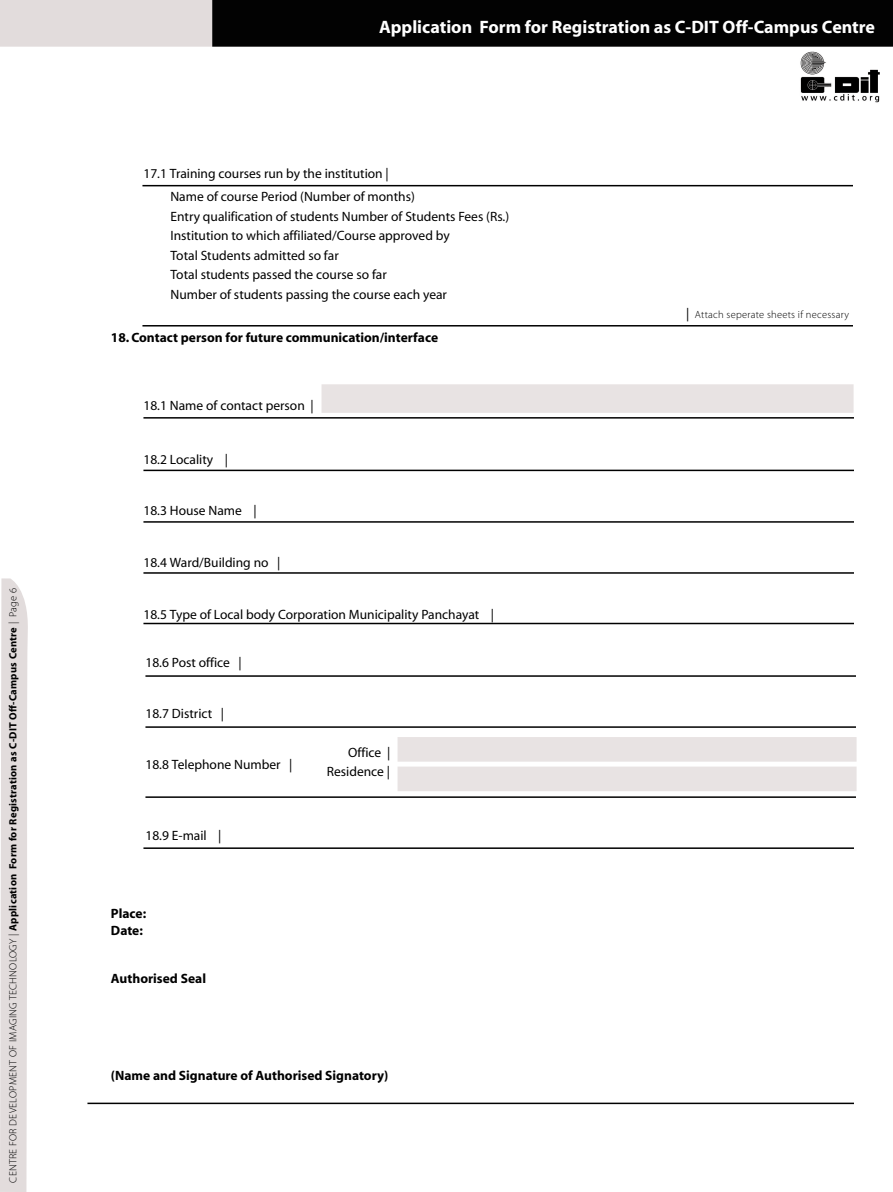
<style>
.page{position:relative;width:893px;height:1192px;background:#fff}
.page>*{position:absolute;margin:0;border:0;box-sizing:border-box;transform-origin:0 0}
.t1{font:700 18px "Myriad";color:#fff}
.t2{font:13.5px/19.5px "Myriad";color:#000}
.t3{font:700 13.5px/16.2px "Myriad";color:#000}
.t4{font:700 10.5px "Myriad Pro";letter-spacing:.025em;color:#000}
.t5{font:300 10.5px "Myriad Pro";letter-spacing:.025em;color:#000}
.s1{font-weight:300}
.s2{font-family:"Myriad";font-weight:400;font-size:13.5px}
</style>
<div class="page">
<div style="left:0;top:0;width:893px;height:47px;background:#e2dcdc"></div>
<div style="left:212px;top:0;width:681px;height:47px;background:#020202"></div>
<svg style="left:0;top:578px;width:28px;height:613px;background:#e4dfdf"></svg>
<svg style="left:142px;top:184px;width:711px;height:3px;background:#7f7f7f"></svg>
<svg style="left:142px;top:325px;width:711px;height:2px"></svg>
<svg style="left:143px;top:417px;width:711px;height:2px"></svg>
<svg style="left:143px;top:469px;width:711px;height:3px;background:#7f7f7f"></svg>
<svg style="left:143px;top:521px;width:711px;height:2px"></svg>
<svg style="left:143px;top:572px;width:711px;height:2px"></svg>
<svg style="left:143px;top:622px;width:711px;height:3px;background:#7f7f7f"></svg>
<svg style="left:145px;top:675px;width:711px;height:2px"></svg>
<svg style="left:145px;top:726px;width:711px;height:2px"></svg>
<svg style="left:145px;top:796px;width:711px;height:2px"></svg>
<svg style="left:87px;top:1102px;width:767px;height:2px;background:#505050"></svg>
<svg style="left:143px;top:847px;width:711px;height:2px"></svg>
<div style="left:322px;top:384px;width:532px;height:29px;background:#e8e3e3"></div>
<div style="left:398px;top:736px;width:459px;height:25px;background:#e8e3e3"></div>
<div style="left:398px;top:766px;width:459px;height:25px;background:#e8e3e3"></div>
<img style="left:800px;top:51px;width:80px;height:52px">
<p class="t4" style="left:7px;top:1182px;width:596px;rotate:-90deg"><span class="s1">CENTRE FOR DEVELOPMENT OF IMAGING TECHNOLOGY |</span> Application Form for Registration as C-DIT Off-Campus Centre <span class="s1">| Page 6</span></p>
<p class="t1" style="left:379px;top:17px;width:497px">Application Form for Registration as C-DIT Off-Campus Centre</p>
<p class="t2" style="left:170px;top:163px;width:246px;line-height:23px;text-indent:-27px">17.1 Training courses run by the institution |<br>Name of course Period (Number of months)</p>
<p class="t2" style="left:170px;top:207px;width:340px">Entry qualification of students Number of Students Fees (Rs.)<br>Institution to which affiliated/Course approved by<br>Total Students admitted so far<br>Total students passed the course so far<br>Number of students passing the course each year</p>
<p class="t3" style="left:111px;top:329px;width:329px">18. Contact person for future communication/interface</p>
<p class="t2" style="left:143px;top:396px;width:172px">18.1 Name of contact person |</p>
<p class="t2" style="left:143px;top:450px;width:86px">18.2 Locality |</p>
<p class="t2" style="left:143px;top:501px;width:115px">18.3 House Name |</p>
<p class="t2" style="left:143px;top:552px;width:138px">18.4 Ward/Building no |</p>
<p class="t2" style="left:143px;top:605px;width:352px">18.5 Type of Local body Corporation Municipality Panchayat |</p>
<p class="t2" style="left:145px;top:653px;width:98px">18.6 Post office |</p>
<p class="t2" style="left:145px;top:704px;width:80px">18.7 District |</p>
<p class="t2" style="left:145px;top:754px;width:148px">18.8 Telephone Number |</p>
<p class="t2" style="left:327px;top:742px;width:65px;text-align:right">Office |<br>Residence |</p>
<p class="t2" style="left:145px;top:825px;width:77px">18.9 E-mail |</p>
<p class="t3" style="left:111px;top:905px;width:37px">Place:<br>Date:</p>
<p class="t3" style="left:111px;top:970px;width:97px">Authorised Seal</p>
<p class="t3" style="left:111px;top:1067px;width:279px">(Name and Signature of Authorised Signatory)</p>
<p class="t5" style="left:686px;top:309px;width:164px"><span class="s2">|</span> Attach seperate sheets if necessary</p>
</div>
